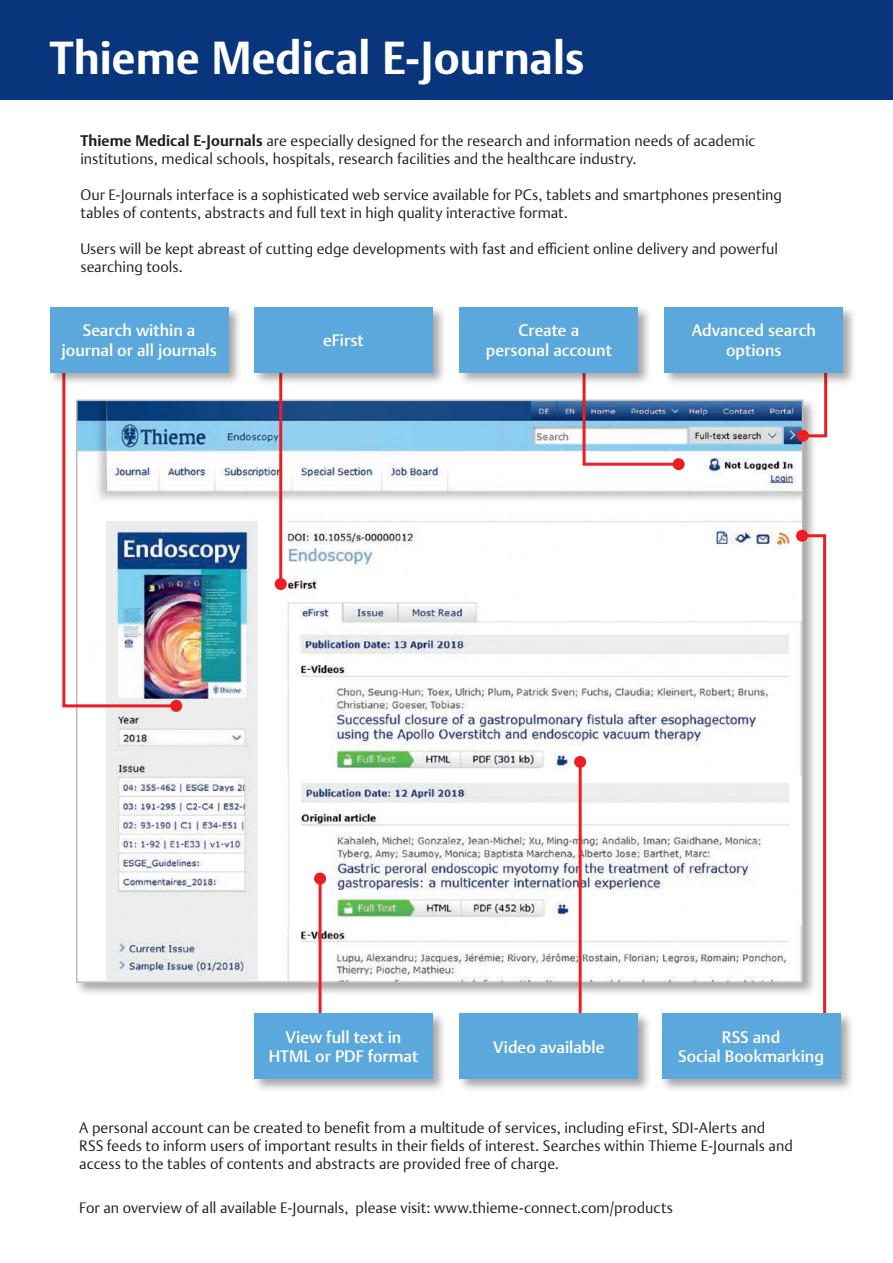
<style>
.page{position:relative;width:893px;height:1263px;background:#fff}
.page>*{position:absolute;margin:0;border:0;box-sizing:border-box;transform-origin:0 0}
.t1{font:700 45px "Thieme Argo 2011";color:#fff}
.t2{font:500 16.5px/19.8px "Thieme Argo 2011";color:#fff;text-align:center}
.t3{font:300 15px/18px "Thieme Argo 2011";color:#231f20}
.s1{font-weight:700}
</style>
<div class="page">
<div style="left:0;top:0;width:893px;height:100px;background:#08357c"></div>
<div style="left:74px;top:397px;width:743px;height:600px;background:#231f20;opacity:.4"></div>
<img style="left:79px;top:403px;width:721px;height:577px">
<hr style="left:279px;top:353px;width:3px;height:231px;background:#ee1d23">
<div style="left:275px;top:578px;width:12px;height:12px;background:#ee1d23;border-radius:50%"></div>
<svg style="left:800px;top:387px;width:28px;height:52px"></svg>
<div style="left:797px;top:430px;width:12px;height:12px;background:#ee1d23;border-radius:50%"></div>
<svg style="left:799px;top:533px;width:28px;height:478px"></svg>
<div style="left:796px;top:530px;width:12px;height:12px;background:#ee1d23;border-radius:50%"></div>
<svg style="left:581px;top:387px;width:101px;height:80px"></svg>
<div style="left:673px;top:458px;width:12px;height:12px;background:#ee1d23;border-radius:50%"></div>
<img style="left:62px;top:387px;width:117px;height:322px">
<div style="left:170px;top:700px;width:12px;height:12px;background:#ee1d23;border-radius:50%"></div>
<div style="left:252px;top:305px;width:195px;height:82px;background:#231f20;opacity:.4"></div>
<div style="left:254px;top:307px;width:179px;height:65px;background:#5ba8dc"></div>
<hr style="left:319px;top:879px;width:3px;height:165px;background:#ee1d23">
<div style="left:314px;top:873px;width:12px;height:12px;background:#ee1d23;border-radius:50%"></div>
<hr style="left:579px;top:762px;width:3px;height:277px;background:#ee1d23">
<div style="left:574px;top:756px;width:12px;height:12px;background:#ee1d23;border-radius:50%"></div>
<div style="left:660px;top:1011px;width:195px;height:82px;background:#231f20;opacity:.4"></div>
<div style="left:662px;top:1013px;width:178px;height:65px;background:#5ba8dc"></div>
<div style="left:48px;top:305px;width:195px;height:82px;background:#231f20;opacity:.4"></div>
<div style="left:50px;top:307px;width:178px;height:65px;background:#5ba8dc"></div>
<div style="left:457px;top:305px;width:195px;height:82px;background:#231f20;opacity:.4"></div>
<div style="left:460px;top:307px;width:178px;height:65px;background:#5ba8dc"></div>
<div style="left:662px;top:305px;width:195px;height:82px;background:#231f20;opacity:.4"></div>
<div style="left:664px;top:307px;width:179px;height:65px;background:#5ba8dc"></div>
<div style="left:457px;top:1011px;width:195px;height:82px;background:#231f20;opacity:.4"></div>
<div style="left:460px;top:1013px;width:178px;height:65px;background:#5ba8dc"></div>
<div style="left:252px;top:1011px;width:195px;height:82px;background:#231f20;opacity:.4"></div>
<div style="left:254px;top:1013px;width:179px;height:65px;background:#5ba8dc"></div>
<h1 class="t1" style="left:50px;top:28px;width:536px">Thieme Medical E-Journals</h1>
<p class="t3" style="left:80px;top:131px;width:677px"><span class="s1">Thieme Medical E-Journals</span> are especially designed for the research and information needs of academic institutions, medical schools, hospitals, research facilities and the healthcare industry.</p>
<p class="t3" style="left:80px;top:185px;width:703px">Our E-Journals interface is a sophisticated web service available for PCs, tablets and smartphones presenting tables of contents, abstracts and full text in high quality interactive format.</p>
<p class="t3" style="left:80px;top:239px;width:699px">Users will be kept abreast of cutting edge developments with fast and efficient online delivery and powerful searching tools.</p>
<p class="t2" style="left:61px;top:320px;width:157px">Search within a journal or all journals</p>
<p class="t2" style="left:486px;top:320px;width:128px">Create a personal account</p>
<p class="t2" style="left:692px;top:320px;width:126px">Advanced search options</p>
<p class="t2" style="left:323px;top:330px;width:42px">eFirst</p>
<p class="t2" style="left:269px;top:1026px;width:151px">View full text in<br>HTML or PDF format</p>
<p class="t2" style="left:493px;top:1036px;width:113px">Video available</p>
<p class="t2" style="left:678px;top:1026px;width:147px">RSS and<br>Social Bookmarking</p>
<p class="t3" style="left:79px;top:1118px;width:715px">A personal account can be created to benefit from a multitude of services, including eFirst, SDI-Alerts and<br>RSS feeds to inform users of important results in their fields of interest. Searches within Thieme E-Journals and access to the tables of contents and abstracts are provided free of charge.</p>
<p class="t3" style="left:79px;top:1198px;width:595px">For an overview of all available E-Journals, please visit: www.thieme-connect.com/products</p>
</div>
